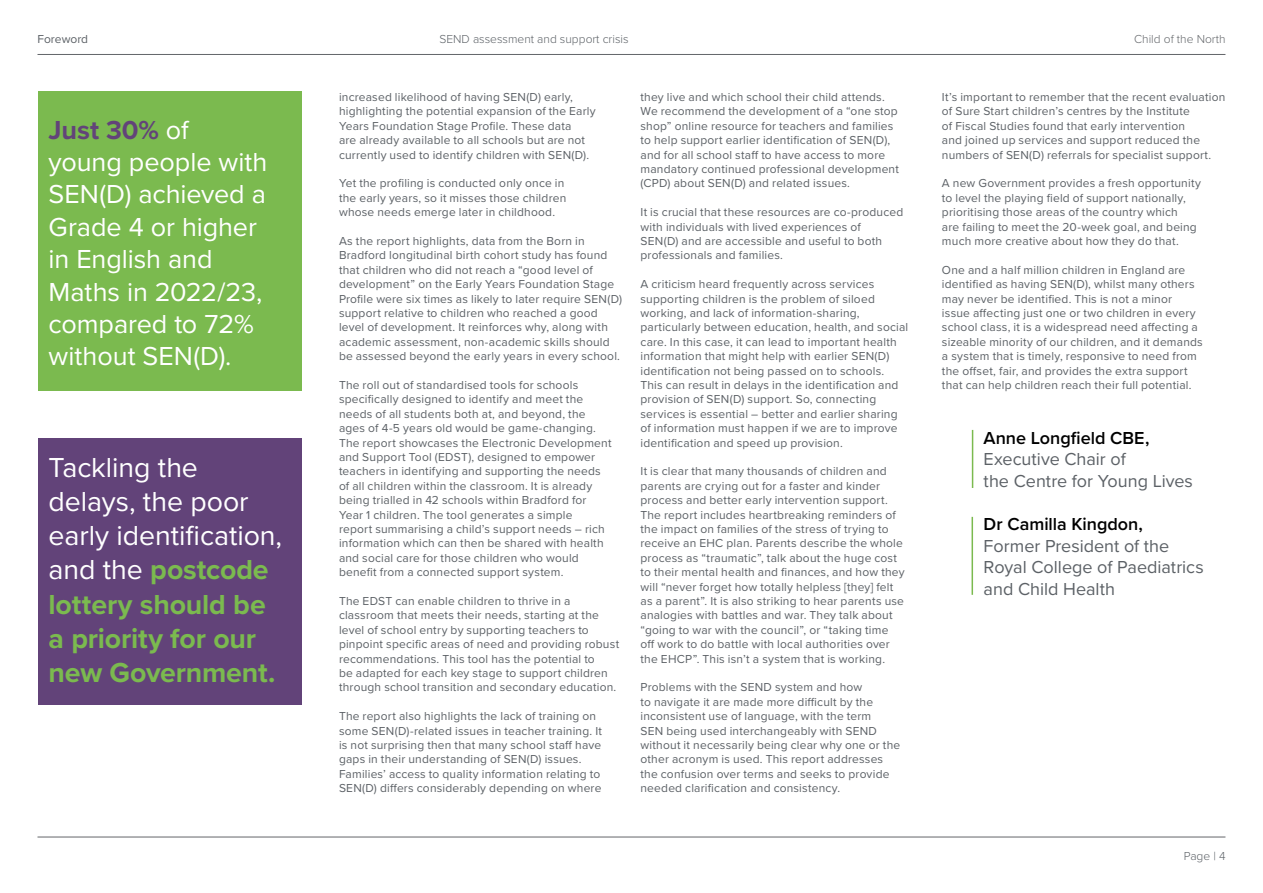
<style>
.page{position:relative;width:1263px;height:893px;background:#fff}
.page>*{position:absolute;margin:0;border:0;box-sizing:border-box;transform-origin:0 0}
.t1{font:700 28.5px/34.2px "Proxima Nova";letter-spacing:-.005em;color:#7bba4f}
.t2{font:27px/32.4px "Proxima Nova";letter-spacing:-.005em;color:#fff}
.t3{font:18px/21.6px "Proxima Nova";color:#5c6166}
.t4{font:600 18px/21.6px "Proxima Nova";color:#000}
.t5{font:12px/14.4px "Proxima Nova";letter-spacing:.015em;color:#5c6166}
.t6{font:300 12px "Proxima Nova";color:#5c6166}
.t7{font:300 12px "Proxima Nova";color:#63666a}
.s1{font-weight:700;color:#624379}
.s2{font-weight:400;color:#fff}
.s3{font-weight:400;color:#5c6166}
</style>
<div class="page">
<hr style="left:38px;top:837px;width:1187px;height:1px;background:#63666a">
<hr style="left:38px;top:54px;width:1187px;height:1px;background:#63666a">
<hr style="left:972px;top:430px;width:1px;height:58px;background:#7bba4f">
<hr style="left:971px;top:517px;width:2px;height:78px;background:#7bba4f">
<div style="left:38px;top:91px;width:263px;height:300px;background:#7bba4f"></div>
<div style="left:38px;top:438px;width:263px;height:267px;background:#624379"></div>
<p class="t5" style="left:38px;top:32px;width:52px">Foreword</p>
<p class="t2" style="left:49px;top:112px;width:220px"><span class="s1">Just 30%</span> of young people with<br>SEN(D) achieved a<br>Grade 4 or higher in English and<br>Maths in 2022/23, compared to 72% without SEN(D).</p>
<p class="t1" style="left:49px;top:449px;width:235px"><span class="s2">Tackling the delays, the poor early identification, and the</span> postcode lottery should be a priority for our new Government.</p>
<p class="t6" style="left:439px;top:30px;width:191px">SEND assessment and support crisis</p>
<p class="t7" style="left:1134px;top:30px;width:93px">Child of the North</p>
<p class="t5" style="left:339px;top:89px;width:258px">increased likelihood of having SEN(D) early, highlighting the potential expansion of the Early Years Foundation Stage Profile. These data<br>are already available to all schools but are not currently used to identify children with SEN(D).</p>
<p class="t5" style="left:339px;top:176px;width:229px">Yet the profiling is conducted only once in the early years, so it misses those children whose needs emerge later in childhood.</p>
<p class="t5" style="left:339px;top:233px;width:285px">As the report highlights, data from the Born in Bradford longitudinal birth cohort study has found that children who did not reach a “good level of development” on the Early Years Foundation Stage Profile were six times as likely to later require SEN(D) support relative to children who reached a good level of development. It reinforces why, along with academic assessment, non-academic skills should be assessed beyond the early years in every school.</p>
<p class="t5" style="left:339px;top:377px;width:274px">The roll out of standardised tools for schools specifically designed to identify and meet the needs of all students both at, and beyond, the ages of 4-5 years old would be game-changing.<br>The report showcases the Electronic Development and Support Tool (EDST), designed to empower teachers in identifying and supporting the needs of all children within the classroom. It is already being trialled in 42 schools within Bradford for Year 1 children. The tool generates a simple<br>report summarising a child’s support needs – rich information which can then be shared with health and social care for those children who would benefit from a connected support system.</p>
<p class="t5" style="left:339px;top:593px;width:282px">The EDST can enable children to thrive in a classroom that meets their needs, starting at the level of school entry by supporting teachers to pinpoint specific areas of need and providing robust recommendations. This tool has the potential to<br>be adapted for each key stage to support children through school transition and secondary education.</p>
<p class="t5" style="left:339px;top:708px;width:265px">The report also highlights the lack of training on some SEN(D)-related issues in teacher training. It is not surprising then that many school staff have gaps in their understanding of SEN(D) issues.<br>Families’ access to quality information relating to SEN(D) differs considerably depending on where</p>
<p class="t5" style="left:640px;top:89px;width:260px">they live and which school their child attends.<br>We recommend the development of a “one stop shop” online resource for teachers and families to help support earlier identification of SEN(D), and for all school staff to have access to more mandatory continued professional development (CPD) about SEN(D) and related issues.</p>
<p class="t5" style="left:640px;top:204px;width:264px">It is crucial that these resources are co-produced with individuals with lived experiences of<br>SEN(D) and are accessible and useful to both professionals and families.</p>
<p class="t5" style="left:640px;top:276px;width:269px">A criticism heard frequently across services supporting children is the problem of siloed working, and lack of information-sharing, particularly between education, health, and social care. In this case, it can lead to important health information that might help with earlier SEN(D) identification not being passed on to schools.<br>This can result in delays in the identification and provision of SEN(D) support. So, connecting services is essential – better and earlier sharing of information must happen if we are to improve identification and speed up provision.</p>
<p class="t5" style="left:640px;top:464px;width:266px">It is clear that many thousands of children and parents are crying out for a faster and kinder process and better early intervention support.<br>The report includes heartbreaking reminders of the impact on families of the stress of trying to receive an EHC plan. Parents describe the whole process as “traumatic”, talk about the huge cost to their mental health and finances, and how they will “never forget how totally helpless [they] felt as a parent”. It is also striking to hear parents use analogies with battles and war. They talk about “going to war with the council”, or “taking time off work to do battle with local authorities over the EHCP”. This isn’t a system that is working.</p>
<p class="t5" style="left:640px;top:680px;width:261px">Problems with the SEND system and how<br>to navigate it are made more difficult by the inconsistent use of language, with the term<br>SEN being used interchangeably with SEND without it necessarily being clear why one or the other acronym is used. This report addresses the confusion over terms and seeks to provide needed clarification and consistency.</p>
<p class="t5" style="left:942px;top:89px;width:285px">It’s important to remember that the recent evaluation of Sure Start children’s centres by the Institute<br>of Fiscal Studies found that early intervention<br>and joined up services and support reduced the numbers of SEN(D) referrals for specialist support.</p>
<p class="t5" style="left:942px;top:176px;width:260px">A new Government provides a fresh opportunity to level the playing field of support nationally, prioritising those areas of the country which<br>are failing to meet the 20-week goal, and being much more creative about how they do that.</p>
<p class="t5" style="left:942px;top:262px;width:262px">One and a half million children in England are identified as having SEN(D), whilst many others may never be identified. This is not a minor issue affecting just one or two children in every school class, it is a widespread need affecting a sizeable minority of our children, and it demands a system that is timely, responsive to need from the offset, fair, and provides the extra support that can help children reach their full potential.</p>
<p class="t4" style="left:984px;top:426px;width:167px">Anne Longfield CBE,<br><span class="s3">Executive Chair of</span></p>
<p class="t3" style="left:984px;top:469px;width:211px">the Centre for Young Lives</p>
<p class="t4" style="left:984px;top:513px;width:161px">Dr Camilla Kingdon,</p>
<p class="t3" style="left:984px;top:534px;width:222px">Former President of the<br>Royal College of Paediatrics and Child Health</p>
<p class="t6" style="left:1184px;top:847px;width:43px">Page | 4</p>
</div>
